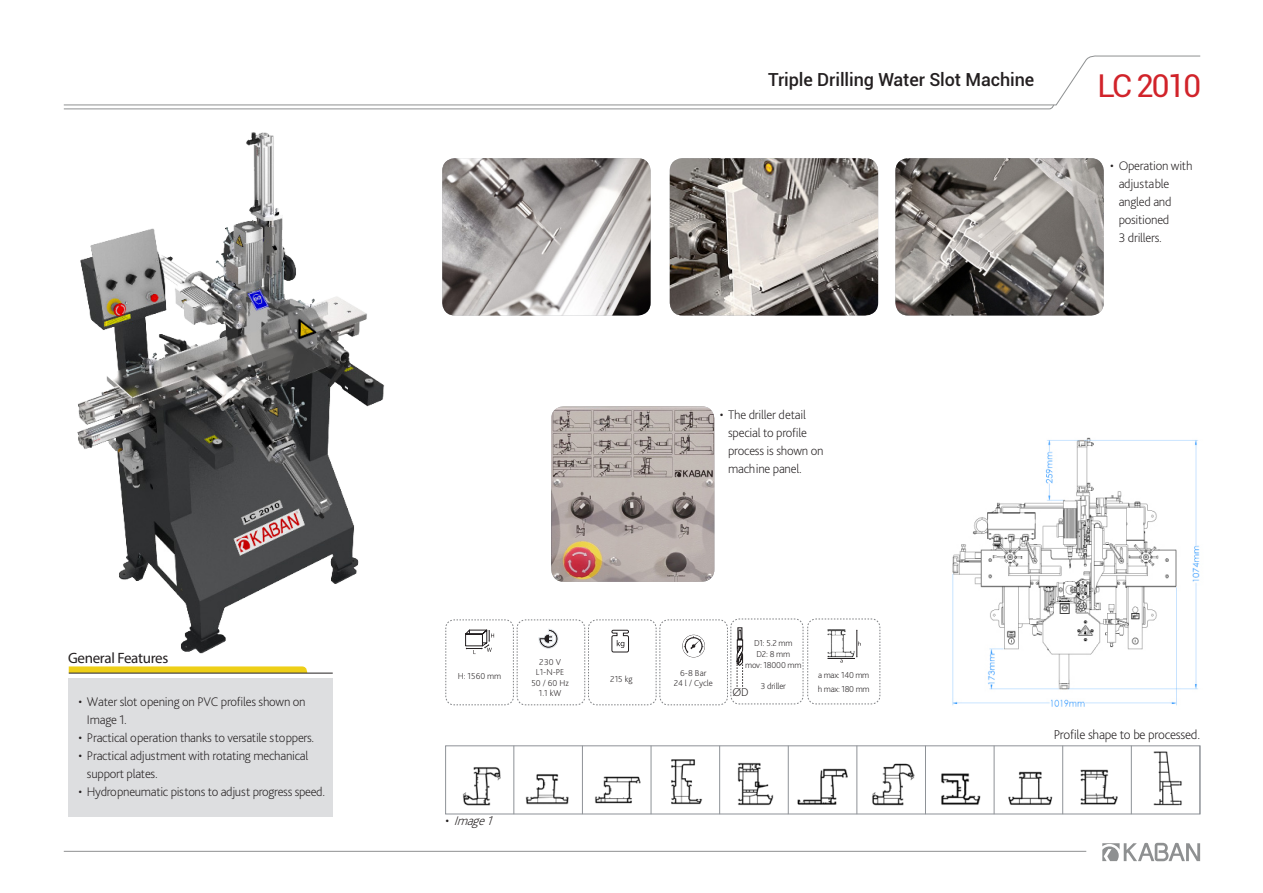
<style>
.page{position:relative;width:1263px;height:893px;background:#fff}
.page>*{position:absolute;margin:0;border:0;box-sizing:border-box;transform-origin:0 0}
.t1{font:31.5px "Roboto";letter-spacing:-.06em;color:#d1232a}
.t2{font:500 18px "Roboto";letter-spacing:-.005em;color:#231f20}
.t3{font:15px "Myriad Pro";letter-spacing:-.02em;color:#231f20}
.t4{font:200 13.5px "Bliss Pro";letter-spacing:-.02em;color:#231f20}
.t5{font:200 13.05px/18px "Bliss Pro";letter-spacing:-.02em;color:#231f20}
.t6{font:italic 200 13.05px "Bliss Pro";color:#231f20}
.t7{font:200 12px "Bliss Pro";color:#231f20}
.t8{font:200 9px/10.8px "Bliss Pro";letter-spacing:-.02em;color:#231f20;text-align:center}
.t9{font:200 9px/10.5px "Bliss Pro";color:#231f20;text-align:center}
.s1{font-style:normal}
</style>
<div class="page">
<svg style="left:63px;top:106px;width:991px;height:4px"></svg>
<svg style="left:63px;top:55px;width:1138px;height:51px"></svg>
<svg style="left:1102px;top:842px;width:98px;height:19px"></svg>
<hr style="left:64px;top:851px;width:1022px;height:1px;background:#8e9091">
<img style="left:442px;top:158px;width:209px;height:158px">
<img style="left:670px;top:158px;width:208px;height:158px">
<img style="left:895px;top:158px;width:209px;height:157px">
<img style="left:551px;top:406px;width:163px;height:176px">
<img style="left:77px;top:132px;width:307px;height:522px">
<img style="left:952px;top:437px;width:248px;height:270px">
<img style="left:462px;top:767px;width:39px;height:39px">
<div style="left:445px;top:746px;width:755px;height:68px;border:1px solid #8e9297"></div>
<hr style="left:582px;top:746px;width:1px;height:68px;background:#8e9297">
<hr style="left:514px;top:746px;width:1px;height:68px;background:#8e9297">
<hr style="left:857px;top:746px;width:1px;height:68px;background:#8e9297">
<hr style="left:719px;top:746px;width:1px;height:68px;background:#8e9297">
<hr style="left:1062px;top:746px;width:1px;height:68px;background:#8e9297">
<hr style="left:1200px;top:746px;width:1px;height:68px;background:#8e9297">
<hr style="left:925px;top:746px;width:1px;height:68px;background:#8e9297">
<hr style="left:788px;top:746px;width:1px;height:68px;background:#8e9297">
<hr style="left:1131px;top:746px;width:1px;height:68px;background:#8e9297">
<hr style="left:651px;top:746px;width:1px;height:68px;background:#8e9297">
<hr style="left:994px;top:746px;width:1px;height:68px;background:#8e9297">
<img style="left:525px;top:774px;width:44px;height:31px">
<img style="left:595px;top:776px;width:46px;height:28px">
<img style="left:671px;top:759px;width:31px;height:46px">
<img style="left:737px;top:763px;width:37px;height:43px">
<img style="left:797px;top:768px;width:51px;height:37px">
<img style="left:872px;top:763px;width:43px;height:43px">
<img style="left:941px;top:773px;width:40px;height:32px">
<img style="left:1008px;top:771px;width:45px;height:34px">
<img style="left:1153px;top:751px;width:29px;height:55px">
<img style="left:1080px;top:769px;width:38px;height:36px">
<div style="left:68px;top:678px;width:265px;height:138px;background:#dddee0"></div>
<svg style="left:69px;top:666px;width:239px;height:7px;background:#e3c829"></svg>
<hr style="left:69px;top:673px;width:264px;height:1px;background:#231f20">
<svg style="left:445px;top:618px;width:436px;height:88px"></svg>
<p class="t3" style="left:68px;top:649px;width:102px">General Features</p>
<p class="t5" style="left:87px;top:692px;width:220px;text-indent:-9px">• Water slot opening on PVC profiles shown on<br>Image 1.</p>
<p class="t5" style="left:78px;top:728px;width:237px">• Practical operation thanks to versatile stoppers.</p>
<p class="t5" style="left:87px;top:746px;width:223px;text-indent:-9px">• Practical adjustment with rotating mechanical support plates.</p>
<p class="t5" style="left:78px;top:782px;width:248px">• Hydropneumatic pistons to adjust progress speed.</p>
<h2 class="t2" style="left:768px;top:67px;width:267px">Triple Drilling Water Slot Machine</h2>
<h1 class="t1" style="left:1097px;top:64px;width:105px">LC 2010</h1>
<p class="t5" style="left:1119px;top:157px;width:75px;text-indent:-9px">• Operation with adjustable angled and positioned<br>3 drillers.</p>
<p class="t5" style="left:728px;top:405px;width:97px;text-indent:-9px">• The driller detail special to profile process is shown on machine panel.</p>
<p class="t9" style="left:531px;top:656px;width:39px">230 V<br>L1-N-PE<br>50 / 60 Hz<br>1.1 kW</p>
<p class="t8" style="left:458px;top:670px;width:45px">H: 1560 mm</p>
<p class="t9" style="left:674px;top:667px;width:41px">6-8 Bar<br>24 l / Cycle</p>
<p class="t8" style="left:610px;top:674px;width:24px">215 kg</p>
<p class="t8" style="left:745px;top:638px;width:58px">D1: 5.2 mm<br>D2: 8 mm<br>mov: 18000 mm</p>
<p class="t8" style="left:761px;top:681px;width:27px">3 driller</p>
<p class="t7" style="left:732px;top:684px;width:18px">ØD</p>
<p class="t8" style="left:818px;top:668px;width:53px;line-height:13.5px;text-align:left">a max: 140 mm h max: 180 mm</p>
<p class="t6" style="left:445px;top:813px;width:53px"><span class="s1">•</span> Image1</p>
<p class="t4" style="left:1054px;top:726px;width:148px">Profile shape to be processed.</p>
</div>
